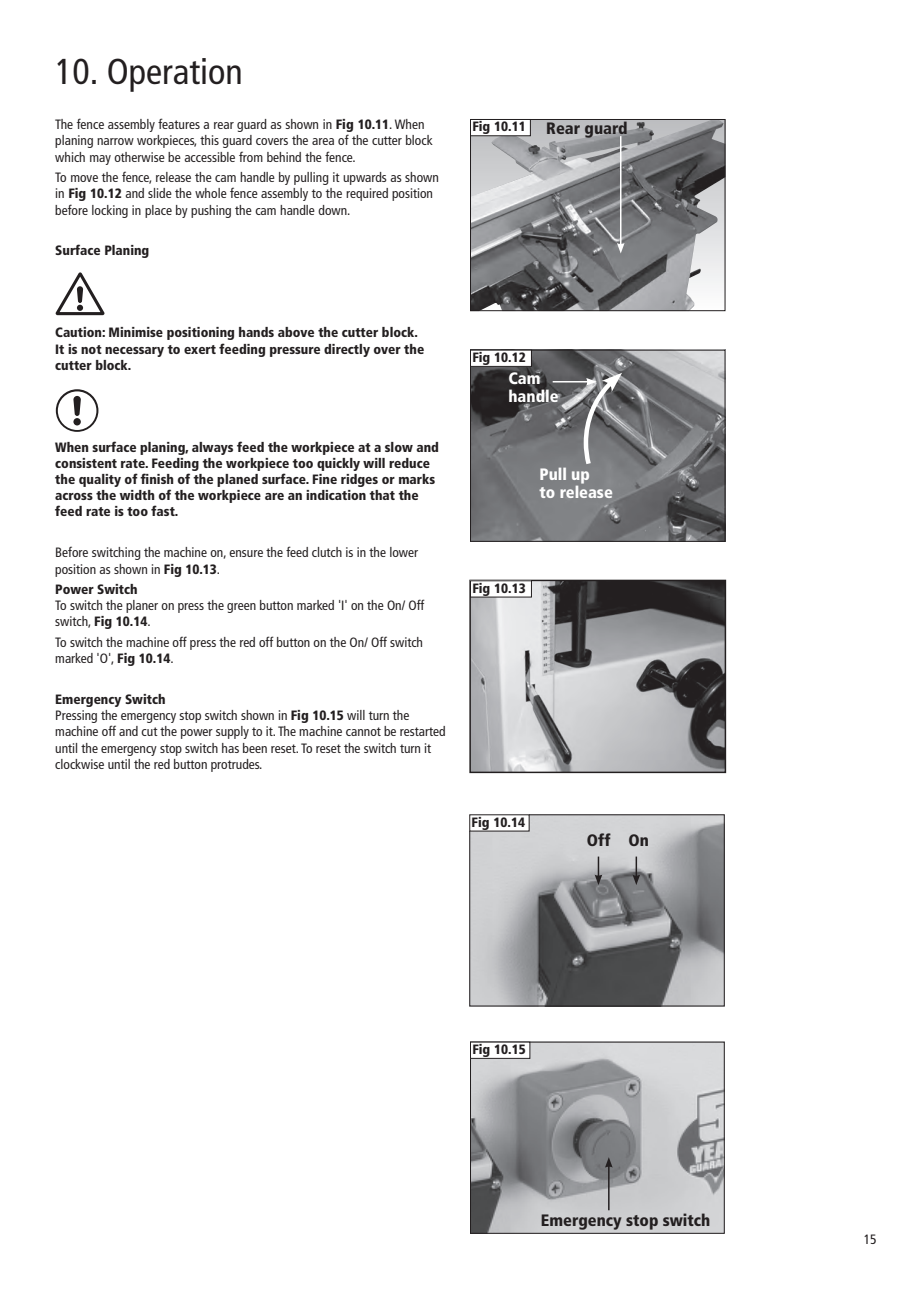
<style>
.page{position:relative;width:919px;height:1289px;background:#fff}
.page>*{position:absolute;margin:0;border:0;box-sizing:border-box;transform-origin:0 0}
.t1{font:condensed 36px "Frutiger";color:#231f20}
.t2{font:900 condensed 16.5px "Frutiger";color:#231f20}
.t3{font:900 condensed 16.5px/18px "Frutiger";color:#fff}
.t4{font:800 13.65px "Times";color:#231f20}
.t5{font:condensed 13.5px/16.2px "Frutiger";color:#231f20}
.t6{font:900 condensed 13.5px/16.2px "Frutiger";color:#231f20}
.s1{font-weight:900}
</style>
<div class="page">
<img style="left:472px;top:121px;width:251px;height:188px">
<div style="left:470px;top:119px;width:255px;height:192px;border:1px solid #231f20"></div>
<div style="left:470px;top:119px;width:60px;height:17px;background:#fff"></div>
<div style="left:470px;top:119px;width:60px;height:17px;border:1px solid #231f20"></div>
<hr style="left:620px;top:136px;width:1px;height:109px;background:#fff">
<svg style="left:617px;top:243px;width:7px;height:10px"></svg>
<img style="left:472px;top:352px;width:251px;height:187px">
<div style="left:470px;top:350px;width:255px;height:191px;border:1px solid #231f20"></div>
<div style="left:470px;top:350px;width:61px;height:16px;background:#fff"></div>
<div style="left:470px;top:350px;width:61px;height:17px;border:1px solid #231f20"></div>
<hr style="left:552px;top:381px;width:36px;height:1px;background:#fff">
<svg style="left:581px;top:373px;width:41px;height:96px;background:#868789"></svg>
<img style="left:472px;top:582px;width:251px;height:188px">
<div style="left:469px;top:579px;width:257px;height:194px;border:2px solid #231f20"></div>
<div style="left:470px;top:581px;width:61px;height:16px;background:#fff"></div>
<img style="left:472px;top:1043px;width:250px;height:188px">
<div style="left:470px;top:1041px;width:254px;height:192px;border:1px solid #231f20"></div>
<div style="left:470px;top:1042px;width:60px;height:16px;background:#fff"></div>
<img style="left:471px;top:816px;width:251px;height:188px">
<div style="left:469px;top:814px;width:255px;height:192px;border:1px solid #231f20"></div>
<div style="left:469px;top:814px;width:60px;height:17px;background:#fff"></div>
<hr style="left:597px;top:856px;width:2px;height:20px;background:#231f20">
<svg style="left:594px;top:874px;width:8px;height:11px"></svg>
<hr style="left:635px;top:856px;width:2px;height:20px;background:#231f20">
<svg style="left:632px;top:874px;width:8px;height:11px"></svg>
<svg style="left:56px;top:389px;width:42px;height:43px"></svg>
<div style="left:58px;top:391px;width:38px;height:39px;background:#fff;border-radius:50%"></div>
<div style="left:73px;top:418px;width:8px;height:7px;background:#231f20;border-radius:50%"></div>
<svg style="left:73px;top:396px;width:8px;height:20px"></svg>
<svg style="left:56px;top:272px;width:48px;height:43px"></svg>
<hr style="left:608px;top:1165px;width:1px;height:45px;background:#231f20">
<svg style="left:605px;top:1157px;width:7px;height:10px"></svg>
<h1 class="t1" style="left:55px;top:50px;width:189px">10. Operation</h1>
<p class="t5" style="left:55px;top:116px;width:379px">The fence assembly features a rear guard as shown in <span class="s1">Fig 10.11</span>. When planing narrow workpieces, this guard covers the area of the cutter block which may otherwise be accessible from behind the fence.</p>
<p class="t5" style="left:55px;top:169px;width:385px">To move the fence, release the cam handle by pulling it upwards as shown in <span class="s1">Fig 10.12</span> and slide the whole fence assembly to the required position before locking in place by pushing the cam handle down.</p>
<p class="t6" style="left:55px;top:243px;width:96px">Surface Planing</p>
<p class="t6" style="left:55px;top:324px;width:370px">Caution: Minimise positioning hands above the cutter block.<br>It is not necessary to exert feeding pressure directly over the cutter block.</p>
<p class="t6" style="left:55px;top:439px;width:385px">When surface planing, always feed the workpiece at a slow and consistent rate. Feeding the workpiece too quickly will reduce the quality of finish of the planed surface. Fine ridges or marks across the width of the workpiece are an indication that the feed rate is too fast.</p>
<p class="t5" style="left:55px;top:544px;width:364px">Before switching the machine on, ensure the feed clutch is in the lower position as shown in <span class="s1">Fig 10.13</span>.</p>
<p class="t6" style="left:55px;top:581px;width:84px">Power Switch</p>
<p class="t5" style="left:55px;top:597px;width:370px">To switch the planer on press the green button marked 'I' on the On/ Off switch, <span class="s1">Fig 10.14</span>.</p>
<p class="t5" style="left:55px;top:634px;width:369px">To switch the machine off press the red off button on the On/ Off switch marked 'O', <span class="s1">Fig 10.14</span>.</p>
<p class="t5" style="left:55px;top:691px;width:392px"><span class="s1">Emergency Switch<br></span>Pressing the emergency stop switch shown in <span class="s1">Fig 10.15</span> will turn the machine off and cut the power supply to it. The machine cannot be restarted until the emergency stop switch has been reset. To reset the switch turn it clockwise until the red button protrudes.</p>
<p class="t4" style="left:133px;top:502px;width:6px">i</p>
<p class="t2" style="left:472px;top:119px;width:157px"><sup>Fig</sup> <sup>10.11</sup> Rear guard</p>
<p class="t6" style="left:472px;top:349px;width:55px">Fig 10.12</p>
<p class="t3" style="left:508px;top:369px;width:52px">Cam handle</p>
<p class="t3" style="left:539px;top:465px;width:75px">Pull up<br>to release</p>
<p class="t6" style="left:472px;top:580px;width:55px">Fig 10.13</p>
<p class="t6" style="left:471px;top:814px;width:55px">Fig 10.14</p>
<p class="t2" style="left:587px;top:830px;width:63px">Off On</p>
<p class="t6" style="left:472px;top:1041px;width:55px">Fig 10.15</p>
<p class="t2" style="left:541px;top:1210px;width:171px">Emergency stop switch</p>
<p class="t5" style="left:863px;top:1231px;width:14px">15</p>
</div>
